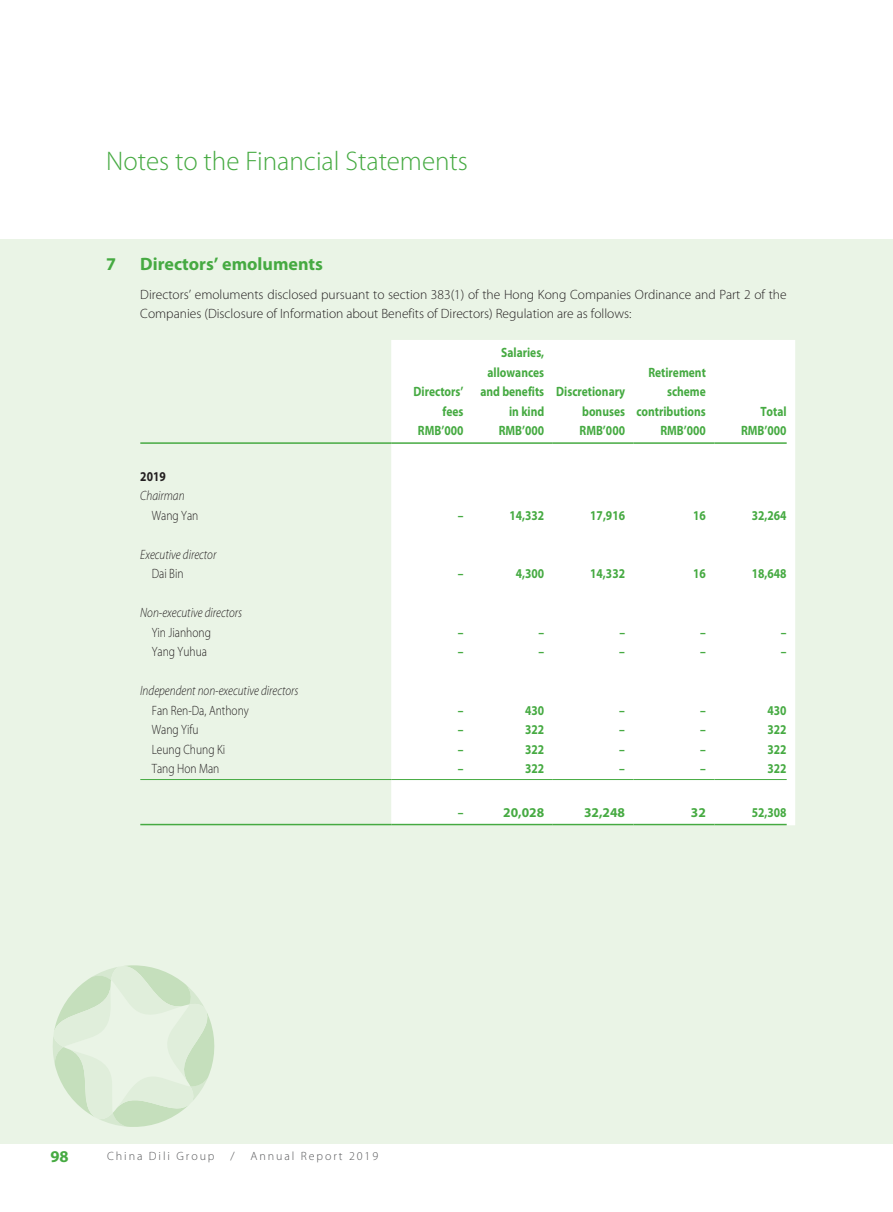
<style>
.page{position:relative;width:893px;height:1212px;background:#fff}
.page>*{position:absolute;margin:0;border:0;box-sizing:border-box;transform-origin:0 0}
.t1{font:300 27px "Myriad Pro";color:#46aa42}
.t2{font:700 18px "Myriad Pro";color:#46aa42}
.t3{font:700 16.5px "Myriad Pro";color:#46aa42}
.t4{font:700 13.5px/19.5px "Myriad Pro";color:#46aa42;text-align:right;scale:.85 1}
.t5{font:300 13.5px/19.5px "Myriad Pro";color:#231f20}
.t6{font:italic 300 13.5px "Myriad Pro";color:#231f20;scale:.85 1}
.t7{font:300 13.5px "Myriad Pro";color:#231f20;scale:.85 1}
.t8{font:700 13.5px "Myriad Pro";color:#46aa42}
.t9{font:700 13.5px "Myriad Pro";color:#231f20;scale:.85 1}
.t10{font:300 12px "Myriad Pro";letter-spacing:.16em;color:#57585a}
</style>
<div class="page">
<div style="left:0;top:239px;width:893px;height:905px;background:#eaf4e6"></div>
<svg style="left:53px;top:965px;width:162px;height:162px"></svg>
<div style="left:391px;top:340px;width:404px;height:485px;background:#fff"></div>
<hr style="left:140px;top:442px;width:251px;height:2px;background:#46aa42">
<hr style="left:391px;top:442px;width:81px;height:2px;background:#46aa42">
<hr style="left:472px;top:442px;width:81px;height:2px;background:#46aa42">
<hr style="left:553px;top:442px;width:81px;height:2px;background:#46aa42">
<hr style="left:634px;top:442px;width:80px;height:2px;background:#46aa42">
<hr style="left:714px;top:442px;width:73px;height:2px;background:#46aa42">
<hr style="left:140px;top:779px;width:251px;height:1px;background:#46aa42">
<hr style="left:391px;top:779px;width:81px;height:1px;background:#46aa42">
<hr style="left:472px;top:779px;width:81px;height:1px;background:#46aa42">
<hr style="left:553px;top:779px;width:81px;height:1px;background:#46aa42">
<hr style="left:634px;top:779px;width:80px;height:1px;background:#46aa42">
<hr style="left:714px;top:779px;width:73px;height:1px;background:#46aa42">
<hr style="left:140px;top:824px;width:251px;height:1px;background:#46aa42">
<hr style="left:391px;top:824px;width:81px;height:1px;background:#46aa42">
<hr style="left:472px;top:824px;width:81px;height:1px;background:#46aa42">
<hr style="left:553px;top:824px;width:81px;height:1px;background:#46aa42">
<hr style="left:634px;top:824px;width:80px;height:1px;background:#46aa42">
<hr style="left:714px;top:824px;width:73px;height:1px;background:#46aa42">
<h1 class="t1" style="left:106px;top:145px;width:363px">Notes to the Financial Statements</h1>
<h2 class="t2" style="left:106px;top:252px;width:11px">7</h2>
<h2 class="t2" style="left:140px;top:252px;width:184px">Directors’ emoluments</h2>
<p class="t5" style="left:140px;top:284px;width:648px">Directors’ emoluments disclosed pursuant to section 383(1) of the Hong Kong Companies Ordinance and Part 2 of the<br>Companies (Disclosure of Information about Benefits of Directors) Regulation are as follows:</p>
<p class="t4" style="left:414px;top:381px;width:60px">Directors’ fees</p>
<p class="t4" style="left:480px;top:342px;width:77px">Salaries, allowances and benefits in kind</p>
<p class="t4" style="left:556px;top:381px;width:82px">Discretionary bonuses</p>
<p class="t4" style="left:636px;top:362px;width:83px">Retirement scheme contributions</p>
<p class="t4" style="left:760px;top:401px;width:32px">Total</p>
<p class="t4" style="left:418px;top:420px;width:55px">RMB’000</p>
<p class="t4" style="left:499px;top:420px;width:55px">RMB’000</p>
<p class="t4" style="left:579px;top:420px;width:55px">RMB’000</p>
<p class="t4" style="left:660px;top:420px;width:55px">RMB’000</p>
<p class="t4" style="left:741px;top:420px;width:55px">RMB’000</p>
<p class="t9" style="left:140px;top:467px;width:31px">2019</p>
<p class="t6" style="left:140px;top:487px;width:54px">Chairman</p>
<p class="t7" style="left:152px;top:507px;width:56px">Wang Yan</p>
<p class="t4" style="left:458px;top:505px;width:8px">–</p>
<p class="t4" style="left:509px;top:505px;width:42px">14,332</p>
<p class="t4" style="left:590px;top:505px;width:42px">17,916</p>
<p class="t4" style="left:693px;top:505px;width:16px">16</p>
<p class="t4" style="left:752px;top:505px;width:42px">32,264</p>
<p class="t6" style="left:140px;top:546px;width:91px">Executive director</p>
<p class="t7" style="left:152px;top:565px;width:39px">Dai Bin</p>
<p class="t4" style="left:458px;top:563px;width:8px">–</p>
<p class="t4" style="left:516px;top:563px;width:35px">4,300</p>
<p class="t4" style="left:590px;top:563px;width:42px">14,332</p>
<p class="t4" style="left:693px;top:563px;width:16px">16</p>
<p class="t4" style="left:752px;top:563px;width:42px">18,648</p>
<p class="t6" style="left:140px;top:604px;width:121px">Non-executive directors</p>
<p class="t7" style="left:152px;top:624px;width:71px">Yin Jianhong</p>
<p class="t4" style="left:458px;top:622px;width:8px">–</p>
<p class="t4" style="left:538px;top:622px;width:8px">–</p>
<p class="t4" style="left:619px;top:622px;width:8px">–</p>
<p class="t4" style="left:700px;top:622px;width:8px">–</p>
<p class="t4" style="left:781px;top:622px;width:8px">–</p>
<p class="t7" style="left:152px;top:643px;width:66px">Yang Yuhua</p>
<p class="t4" style="left:458px;top:641px;width:8px">–</p>
<p class="t4" style="left:538px;top:641px;width:8px">–</p>
<p class="t4" style="left:619px;top:641px;width:8px">–</p>
<p class="t4" style="left:700px;top:641px;width:8px">–</p>
<p class="t4" style="left:781px;top:641px;width:8px">–</p>
<p class="t6" style="left:140px;top:682px;width:188px">Independent non-executive directors</p>
<p class="t7" style="left:152px;top:702px;width:116px">Fan Ren-Da, Anthony</p>
<p class="t4" style="left:458px;top:700px;width:8px">–</p>
<p class="t4" style="left:525px;top:700px;width:24px">430</p>
<p class="t4" style="left:619px;top:700px;width:8px">–</p>
<p class="t4" style="left:700px;top:700px;width:8px">–</p>
<p class="t4" style="left:767px;top:700px;width:24px">430</p>
<p class="t7" style="left:152px;top:721px;width:57px">Wang Yifu</p>
<p class="t4" style="left:458px;top:719px;width:8px">–</p>
<p class="t4" style="left:525px;top:719px;width:24px">322</p>
<p class="t4" style="left:619px;top:719px;width:8px">–</p>
<p class="t4" style="left:700px;top:719px;width:8px">–</p>
<p class="t4" style="left:767px;top:719px;width:24px">322</p>
<p class="t7" style="left:152px;top:741px;width:88px">Leung Chung Ki</p>
<p class="t4" style="left:458px;top:739px;width:8px">–</p>
<p class="t4" style="left:525px;top:739px;width:24px">322</p>
<p class="t4" style="left:619px;top:739px;width:8px">–</p>
<p class="t4" style="left:700px;top:739px;width:8px">–</p>
<p class="t4" style="left:767px;top:739px;width:24px">322</p>
<p class="t7" style="left:152px;top:760px;width:81px">Tang Hon Man</p>
<p class="t4" style="left:458px;top:758px;width:8px">–</p>
<p class="t4" style="left:525px;top:758px;width:24px">322</p>
<p class="t4" style="left:619px;top:758px;width:8px">–</p>
<p class="t4" style="left:700px;top:758px;width:8px">–</p>
<p class="t4" style="left:767px;top:758px;width:24px">322</p>
<p class="t4" style="left:458px;top:802px;width:8px">–</p>
<p class="t8" style="left:503px;top:803px;width:42px">20,028</p>
<p class="t8" style="left:584px;top:803px;width:42px">32,248</p>
<p class="t8" style="left:691px;top:803px;width:16px">32</p>
<p class="t4" style="left:752px;top:802px;width:42px">52,308</p>
<p class="t3" style="left:50px;top:1145px;width:20px">98</p>
<p class="t10" style="left:107px;top:1149px;width:109px">China Dili Group</p>
<p class="t10" style="left:230px;top:1149px;width:6px">/</p>
<p class="t10" style="left:250px;top:1149px;width:129px">Annual Report 2019</p>
</div>
